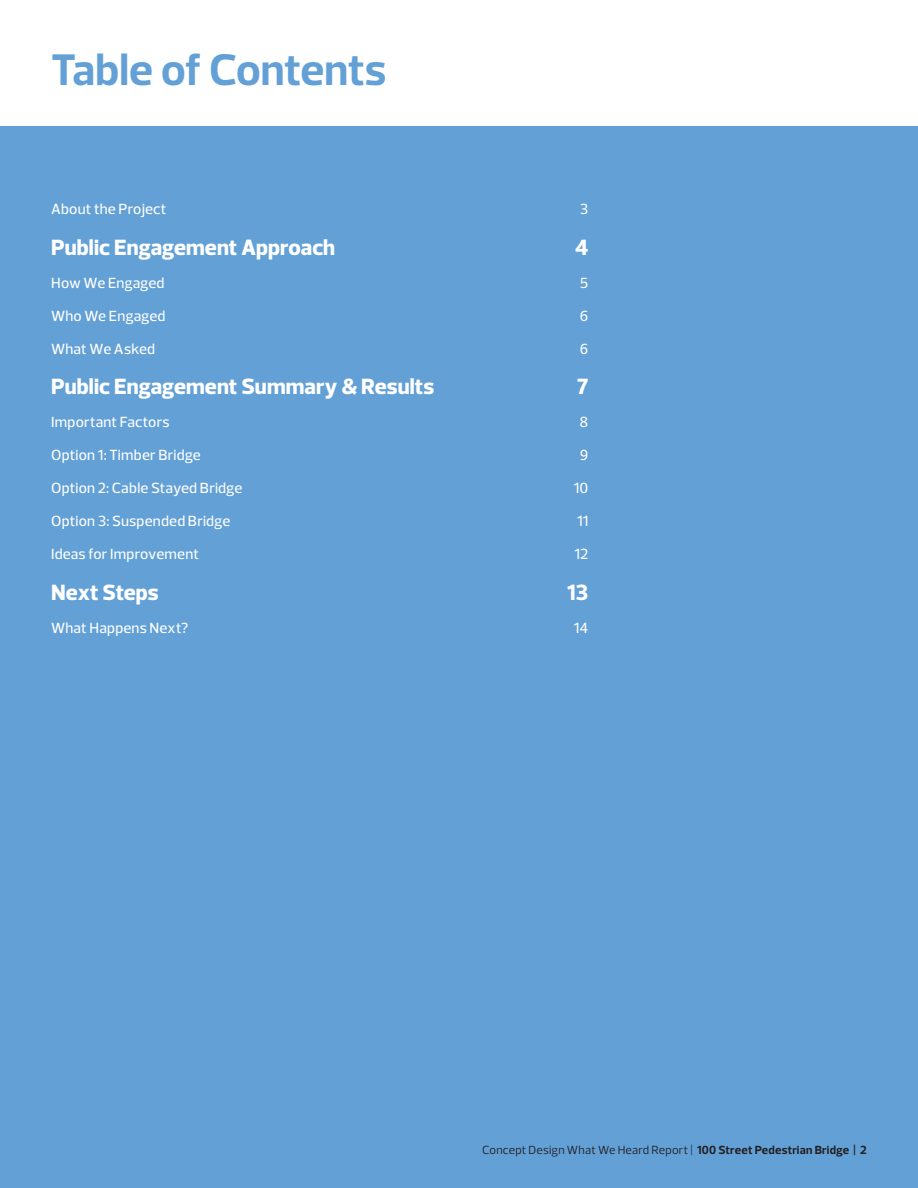
<style>
.page{position:relative;width:918px;height:1188px;background:#fff}
.page>*{position:absolute;margin:0;border:0;box-sizing:border-box;transform-origin:0 0}
.t1{font:700 45px "Prelo";letter-spacing:-.005em;color:#62a0d6}
.t2{font:800 22.5px "Prelo";letter-spacing:.005em;color:#fff}
.t3{font:500 15px "Prelo";letter-spacing:.01em;color:#fff}
.t4{font:12px "Prelo";letter-spacing:.02em;color:#231f20}
.s1{font-weight:700}
</style>
<div class="page">
<div style="left:0;top:126px;width:918px;height:1062px;background:#62a0d6"></div>
<h1 class="t1" style="left:51px;top:42px;width:337px">Table of Contents</h1>
<p class="t3" style="left:51px;top:200px;width:117px">About the Project</p>
<p class="t3" style="left:580px;top:200px;width:10px">3</p>
<h2 class="t2" style="left:51px;top:233px;width:286px">Public Engagement Approach</h2>
<h2 class="t2" style="left:575px;top:233px;width:15px">4</h2>
<p class="t3" style="left:51px;top:273px;width:115px">How We Engaged</p>
<p class="t3" style="left:580px;top:273px;width:10px">5</p>
<p class="t3" style="left:51px;top:306px;width:116px">Who We Engaged</p>
<p class="t3" style="left:580px;top:306px;width:10px">6</p>
<p class="t3" style="left:51px;top:339px;width:105px">What We Asked</p>
<p class="t3" style="left:580px;top:339px;width:10px">6</p>
<h2 class="t2" style="left:51px;top:373px;width:384px">Public Engagement Summary &amp; Results</h2>
<h2 class="t2" style="left:577px;top:373px;width:13px">7</h2>
<p class="t3" style="left:51px;top:413px;width:120px">Important Factors</p>
<p class="t3" style="left:580px;top:413px;width:10px">8</p>
<p class="t3" style="left:51px;top:446px;width:151px">Option 1: Timber Bridge</p>
<p class="t3" style="left:580px;top:446px;width:10px">9</p>
<p class="t3" style="left:51px;top:479px;width:193px">Option 2: Cable Stayed Bridge</p>
<p class="t3" style="left:574px;top:479px;width:16px">10</p>
<p class="t3" style="left:51px;top:512px;width:181px">Option 3: Suspended Bridge</p>
<p class="t3" style="left:577px;top:512px;width:13px">11</p>
<p class="t3" style="left:51px;top:545px;width:149px">Ideas for Improvement</p>
<p class="t3" style="left:575px;top:545px;width:15px">12</p>
<h2 class="t2" style="left:51px;top:578px;width:109px">Next Steps</h2>
<h2 class="t2" style="left:567px;top:578px;width:23px">13</h2>
<p class="t3" style="left:51px;top:618px;width:139px">What Happens Next?</p>
<p class="t3" style="left:574px;top:618px;width:16px">14</p>
<p class="t4" style="left:482px;top:1143px;width:386px">Concept Design What We Heard Report | <span class="s1">100 Street Pedestrian Bridge | 2</span></p>
</div>
